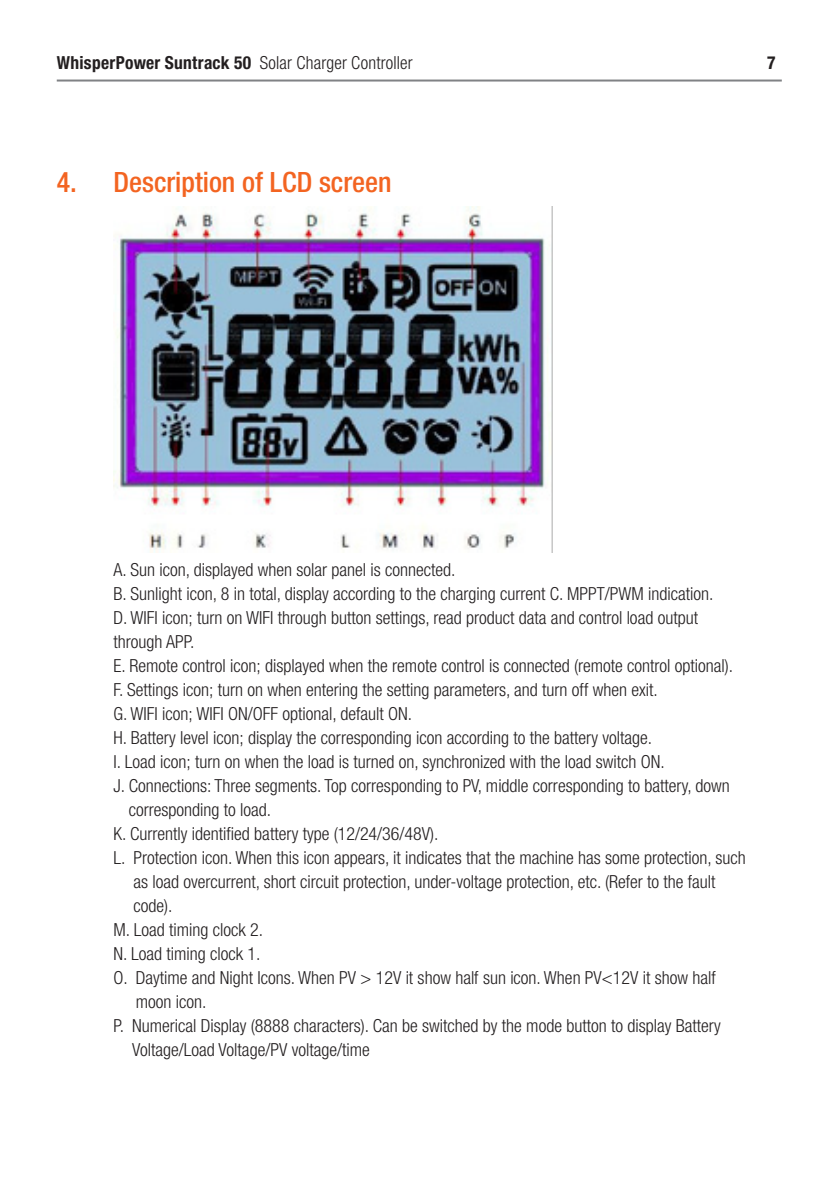
<style>
.page{position:relative;width:840px;height:1191px;background:#fff}
.page>*{position:absolute;margin:0;border:0;box-sizing:border-box;transform-origin:0 0}
.Heading_1{font:500 condensed 28px "Helvetica Neue LT Pro";color:#f36421}
.t1{font:300 condensed 18px/24px "Helvetica Neue LT Pro";color:#231f20}
.t2{font:700 condensed 18px "Helvetica Neue LT Pro";letter-spacing:.02em;color:#231f20}
.s1{font-weight:300}
</style>
<div class="page">
<hr style="left:57px;top:80px;width:724px;height:2px;background:#808285">
<img style="left:113px;top:206px;width:440px;height:346px">
<p class="t2" style="left:57px;top:52px;width:357px">WhisperPower Suntrack 50 <span class="s1">Solar Charger Controller</span></p>
<p class="t2" style="left:766px;top:52px;width:10px">7</p>
<p class="Heading_1" style="left:57px;top:165px;width:336px">4. Description of LCD screen</p>
<p class="t1" style="left:113px;top:557px;width:343px">A. Sun icon, displayed when solar panel is connected.</p>
<p class="t1" style="left:113px;top:581px;width:601px">B. Sunlight icon, 8 in total, display according to the charging current C. MPPT/PWM indication.</p>
<p class="t1" style="left:113px;top:605px;width:585px">D. WIFI icon; turn on WIFI through button settings, read product data and control load output through APP.</p>
<p class="t1" style="left:113px;top:653px;width:620px">E. Remote control icon; displayed when the remote control is connected (remote control optional).</p>
<p class="t1" style="left:113px;top:677px;width:545px">F. Settings icon; turn on when entering the setting parameters, and turn off when exit.</p>
<p class="t1" style="left:113px;top:701px;width:300px">G. WIFI icon; WIFI ON/OFF optional, default ON.</p>
<p class="t1" style="left:113px;top:725px;width:540px">H. Battery level icon; display the corresponding icon according to the battery voltage.</p>
<p class="t1" style="left:113px;top:749px;width:552px">I. Load icon; turn on when the load is turned on, synchronized with the load switch ON.</p>
<p class="t1" style="left:129px;top:773px;width:602px;text-indent:-15px">J. Connections: Three segments. Top corresponding to PV, middle corresponding to battery, down corresponding to load.</p>
<p class="t1" style="left:113px;top:821px;width:326px">K. Currently identified battery type (12/24/36/48V).</p>
<p class="t1" style="left:133px;top:845px;width:613px;text-indent:-20px">L. Protection icon. When this icon appears, it indicates that the machine has some protection, such as load overcurrent, short circuit protection, under-voltage protection, etc. (Refer to the fault code).</p>
<p class="t1" style="left:113px;top:917px;width:151px">M. Load timing clock 2.</p>
<p class="t1" style="left:113px;top:941px;width:148px">N. Load timing clock 1.</p>
<p class="t1" style="left:136px;top:965px;width:581px;text-indent:-22px">O. Daytime and Night Icons. When PV &gt; 12V it show half sun icon. When PV&lt;12V it show half moon icon.</p>
<p class="t1" style="left:132px;top:1013px;width:590px;text-indent:-19px">P. Numerical Display (8888 characters). Can be switched by the mode button to display Battery<br>Voltage/Load Voltage/PV voltage/time</p>
</div>
